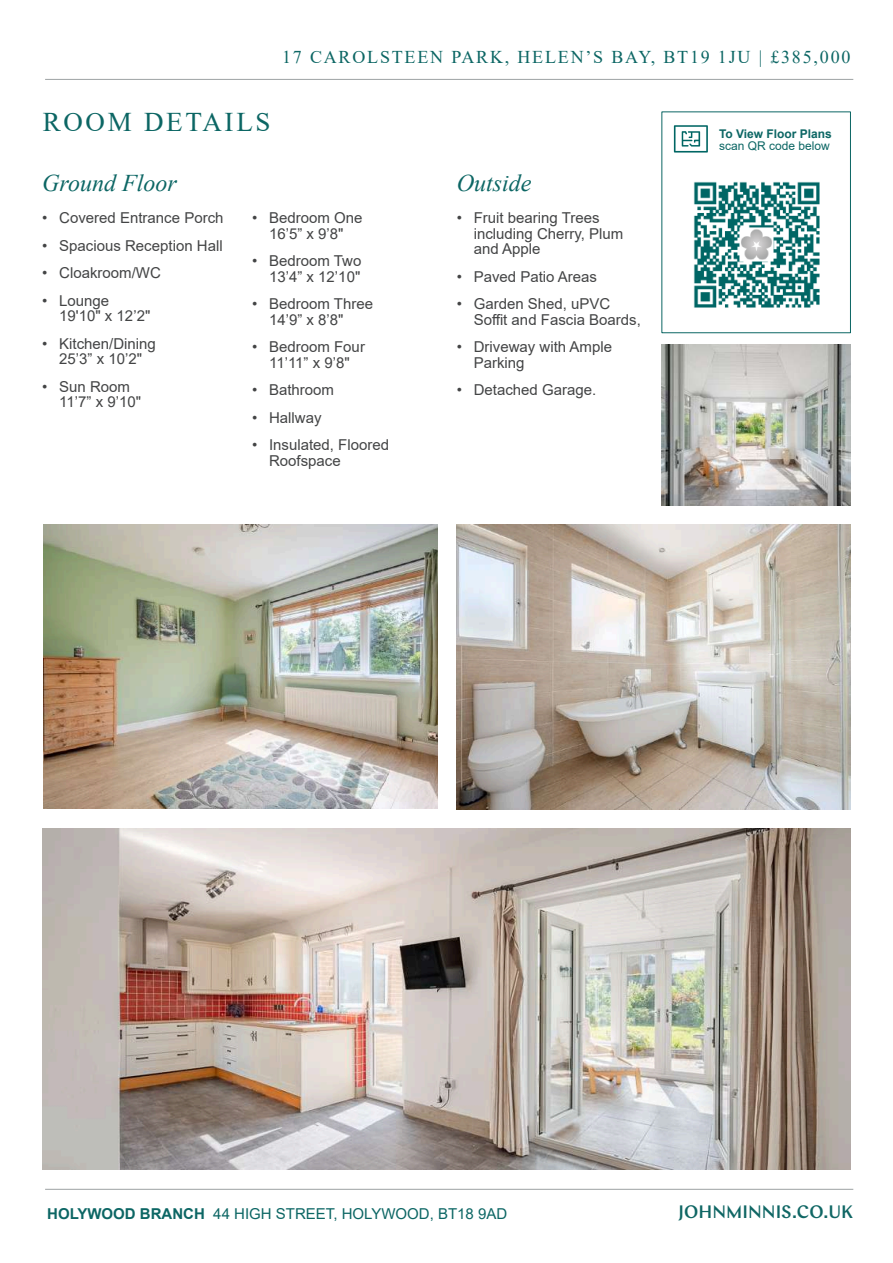
<style>
.page{position:relative;width:893px;height:1263px;background:#fff}
.page>*{position:absolute;margin:0;border:0;box-sizing:border-box;transform-origin:0 0}
.t1{font:27px "Times New Roman";letter-spacing:.1em;color:#0c6664}
.t2{font:italic 24px "Times New Roman";color:#0c6664}
.t3{font:18px "Times New Roman";letter-spacing:.1em;color:#0c6664}
.t4{font:500 18px "Chap";color:#0f6664}
.t5{font:15px/15.5px "Arial";color:#434445}
.t6{font:15px "Arial";color:#0c6664}
.t7{font:700 12px "Arial";color:#0c6664}
.t8{font:12px "Arial";color:#0c6664}
.s1{font-weight:700}
</style>
<div class="page">
<hr style="left:45px;top:1189px;width:808px;height:1px;background:#9da2a3">
<hr style="left:45px;top:79px;width:808px;height:1px;background:#9da2a3">
<img style="left:43px;top:525px;width:394px;height:284px">
<img style="left:43px;top:829px;width:807px;height:340px">
<img style="left:457px;top:524px;width:393px;height:285px">
<img style="left:662px;top:344px;width:188px;height:161px">
<svg style="left:674px;top:125px;width:34px;height:28px"></svg>
<img style="left:693px;top:181px;width:127px;height:127px">
<p class="t3" style="left:282px;top:50px;width:570px">17 CAROLSTEEN PARK, HELEN’S BAY, BT19 1JU | £385,000</p>
<h1 class="t1" style="left:43px;top:112px;width:229px">ROOM DETAILS</h1>
<p class="t7" style="left:719px;top:129px;width:114px">To View Floor Plans</p>
<p class="t8" style="left:719px;top:141px;width:112px">scan QR code below</p>
<h2 class="t2" style="left:42px;top:174px;width:136px">Ground Floor</h2>
<p class="t5" style="left:42px;top:212px;width:183px">• Covered Entrance Porch</p>
<p class="t5" style="left:42px;top:239px;width:182px">• Spacious Reception Hall</p>
<p class="t5" style="left:42px;top:267px;width:120px">• Cloakroom/WC</p>
<p class="t5" style="left:59px;top:294px;width:93px;text-indent:-17px">• Lounge<br>19'10" x 12’2"</p>
<p class="t5" style="left:42px;top:337px;width:115px;text-align:center">• Kitchen/Dining<br>25’3” x 10’2"</p>
<p class="t5" style="left:59px;top:380px;width:83px;text-indent:-17px">• Sun Room<br>11’7” x 9’10"</p>
<p class="t5" style="left:252px;top:212px;width:112px;text-align:center">• Bedroom One<br>16’5” x 9’8"</p>
<p class="t5" style="left:252px;top:255px;width:111px;text-align:right">• Bedroom Two<br>13’4” x 12’10"</p>
<p class="t5" style="left:269px;top:298px;width:105px;text-indent:-17px">• Bedroom Three<br>14’9” x 8’8"</p>
<p class="t5" style="left:252px;top:341px;width:114px;text-align:center">• Bedroom Four<br>11’11” x 9’8"</p>
<p class="t5" style="left:252px;top:384px;width:84px">• Bathroom</p>
<p class="t5" style="left:252px;top:411px;width:71px">• Hallway</p>
<p class="t5" style="left:269px;top:439px;width:122px;text-indent:-17px">• Insulated, Floored<br>Roofspace</p>
<h2 class="t2" style="left:457px;top:174px;width:76px">Outside</h2>
<p class="t5" style="left:474px;top:212px;width:151px;text-indent:-17px">• Fruit bearing Trees including Cherry, Plum and Apple</p>
<p class="t5" style="left:457px;top:270px;width:142px">• Paved Patio Areas</p>
<p class="t5" style="left:474px;top:298px;width:169px;text-indent:-17px">• Garden Shed, uPVC<br>Soffit and Fascia Boards,</p>
<p class="t5" style="left:474px;top:341px;width:140px;text-indent:-17px">• Driveway with Ample<br>Parking</p>
<p class="t5" style="left:457px;top:384px;width:141px">• Detached Garage.</p>
<p class="t6" style="left:47px;top:1208px;width:462px"><span class="s1">HOLYWOOD BRANCH</span> 44 HIGH STREET, HOLYWOOD, BT18 9AD</p>
<p class="t4" style="left:679px;top:1200px;width:176px">JOHNMINNIS.CO.UK</p>
</div>
